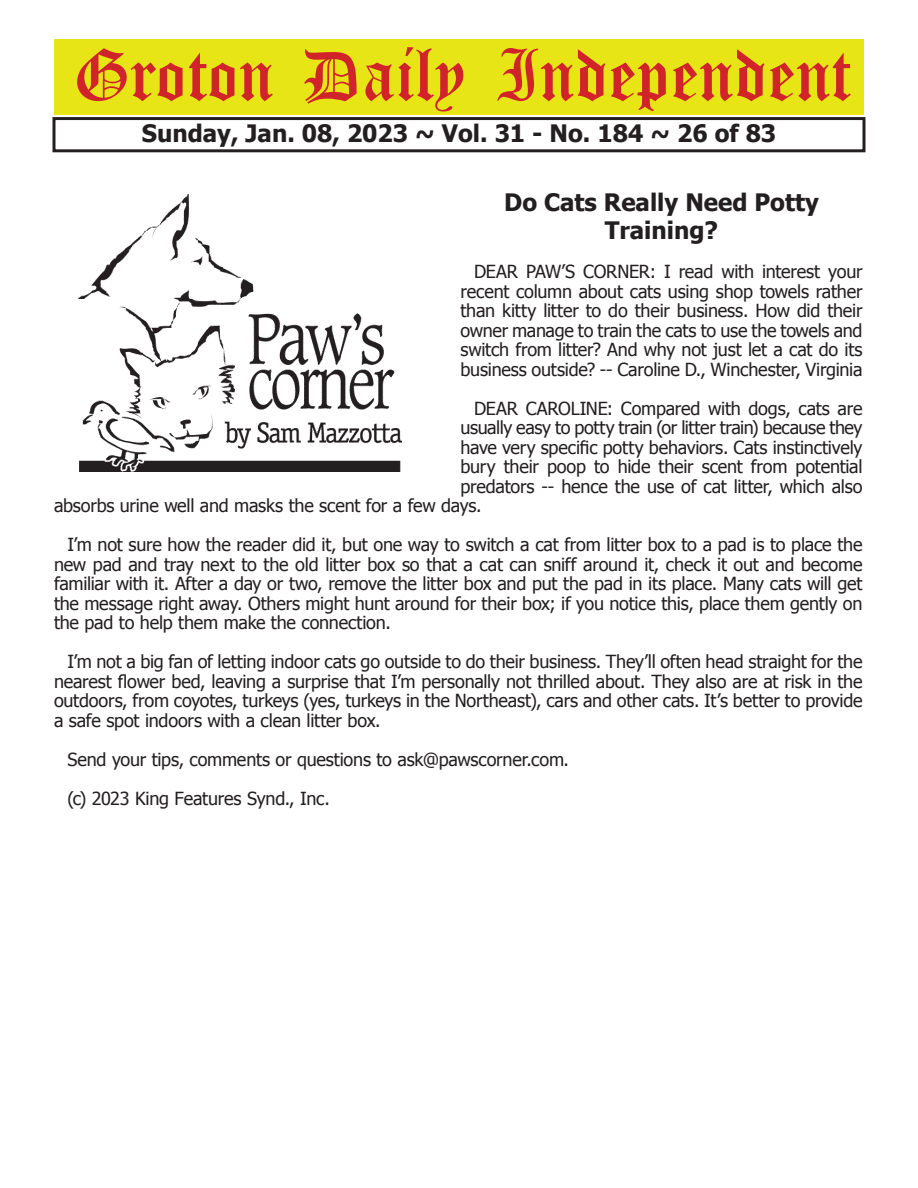
<style>
.page{position:relative;width:918px;height:1188px;background:#fff}
.page>*{position:absolute;margin:0;border:0;box-sizing:border-box;transform-origin:0 0}
.t1{font:54px "Old English Five";color:#d1232a}
.t2{font:34.65px/34.7px "Times LT Std";color:#231f20;text-align:center}
.t3{font:700 24px/28.8px "Tahoma";color:#231f20;text-align:center}
.t4{font:700 23.55px/24.8px "Times LT Std";color:#231f20;text-align:right}
.t5{font:18px/19.5px "Tahoma";letter-spacing:-.01em;color:#231f20;text-align:justify}
</style>
<div class="page">
<div style="left:52px;top:117px;width:814px;height:35px;border:3px solid #231f20"></div>
<div style="left:54px;top:40px;width:810px;height:75px;background:#e7e515"></div>
<img style="left:79px;top:194px;width:323px;height:277px">
<h1 class="t1" style="left:73px;top:50px;width:779px">Groton Daily Independent</h1>
<h3 class="t3" style="left:142px;top:117px;width:636px">Sunday, Jan. 08, 2023 ~ Vol. 31 - No. 184 ~ 26 of 83</h3>
<h3 class="t3" style="left:504px;top:186px;width:316px">Do Cats Really Need Potty<br>Training?</h3>
<p class="t5" style="left:460px;top:261px;width:404px;text-indent:14px">DEAR PAW’S CORNER: I read with interest your recent column about cats using shop towels rather than kitty litter to do their business. How did their owner manage to train the cats to use the towels and switch from litter? And why not just let a cat do its business outside? -- Caroline D., Winchester, Virginia</p>
<p class="t5" style="left:474px;top:398px;width:390px">DEAR CAROLINE: Compared with dogs, cats are</p>
<p class="t5" style="left:460px;top:417px;width:404px">usually easy to potty train (or litter train) because they</p>
<p class="t5" style="left:460px;top:437px;width:404px">have very specific potty behaviors. Cats instinctively</p>
<p class="t5" style="left:460px;top:456px;width:403px">bury their poop to hide their scent from potential</p>
<p class="t5" style="left:460px;top:476px;width:403px">predators -- hence the use of cat litter, which also</p>
<p class="t5" style="left:54px;top:495px;width:429px">absorbs urine well and masks the scent for a few days.</p>
<p class="t5" style="left:54px;top:534px;width:810px;text-indent:14px">I’m not sure how the reader did it, but one way to switch a cat from litter box to a pad is to place the new pad and tray next to the old litter box so that a cat can sniff around it, check it out and become familiar with it. After a day or two, remove the litter box and put the pad in its place. Many cats will get the message right away. Others might hunt around for their box; if you notice this, place them gently on the pad to help them make the connection.</p>
<p class="t5" style="left:54px;top:651px;width:810px;text-indent:14px">I’m not a big fan of letting indoor cats go outside to do their business. They’ll often head straight for the nearest flower bed, leaving a surprise that I’m personally not thrilled about. They also are at risk in the outdoors, from coyotes, turkeys (yes, turkeys in the Northeast), cars and other cats. It’s better to provide a safe spot indoors with a clean litter box.</p>
<p class="t5" style="left:68px;top:739px;width:503px;line-height:39px">Send your tips, comments or questions to ask@pawscorner.com. (c) 2023 King Features Synd., Inc.</p>
<h2 class="t2" style="left:74px;top:496px;width:334px">Guinea Pigs Hide Signs of Illness</h2>
<h3 class="t4" style="left:62px;top:578px;width:358px">DEAR PAW’S CORNER: My male guinea pig, Dale, was always</h3>
<h3 class="t4" style="left:62px;top:653px;width:358px;text-align:justify">weight. One day, we cleaned his cage and noticed that he was sticking his head out repeatedly and opening his</h3>
<h3 class="t4" style="left:62px;top:752px;width:358px;text-align:left">to come in right away, and within five minutes of hanging up, Dale was</h3>
</div>
